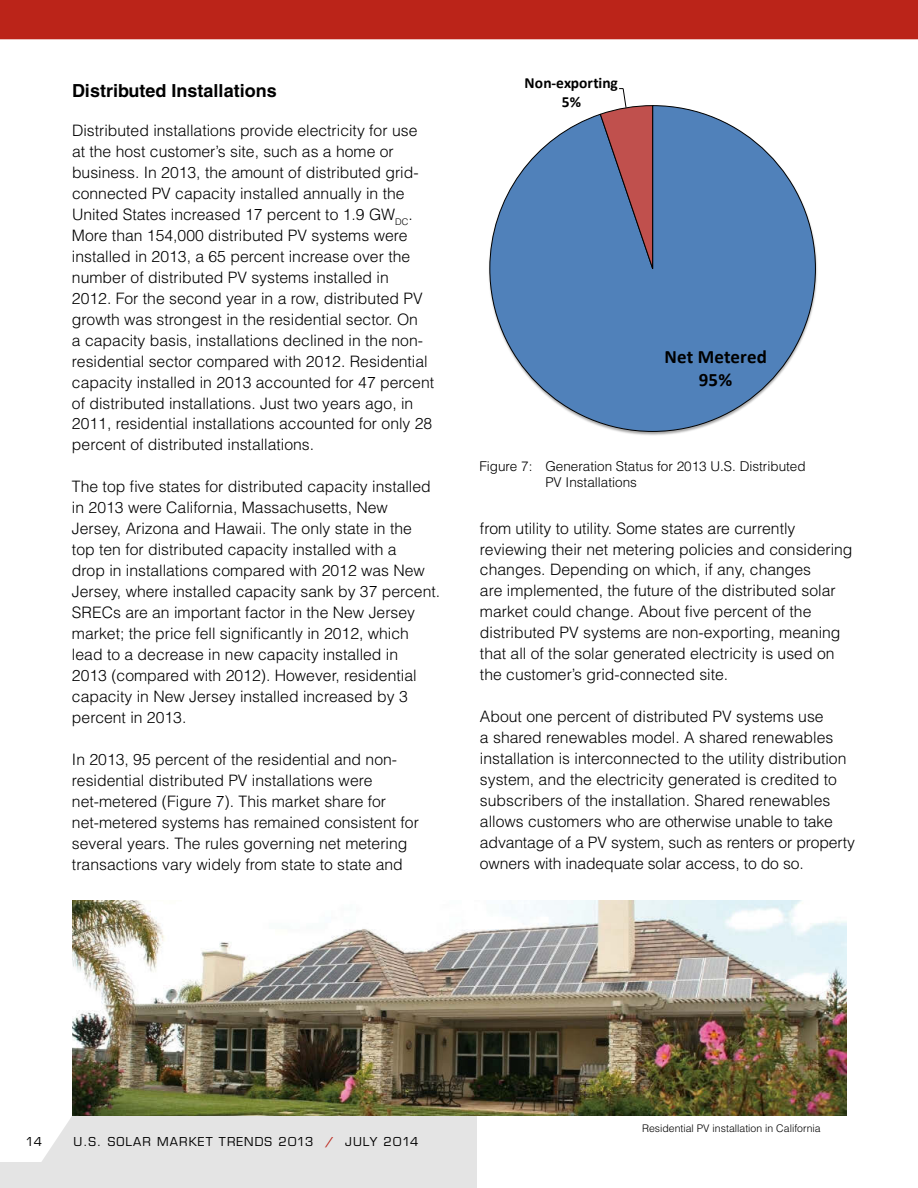
<style>
.page{position:relative;width:918px;height:1188px;background:#fff}
.page>*{position:absolute;margin:0;border:0;box-sizing:border-box;transform-origin:0 0}
.t1{font:700 18.9px/23px "Calibri";letter-spacing:.01em;color:#000;text-align:center}
.A_subhead_2{font:700 18px "Helvetica";color:#000}
.A_bt_1{font:300 15.75px/21px "Helvetica";color:#000}
.t2{font:700 15.45px/18.9px "Calibri";letter-spacing:.01em;color:#000;text-align:center}
.acaption{font:300 13.5px/16.2px "Helvetica";color:#000}
.t3{font:12px "Eurostile";letter-spacing:.09em;color:#000}
.a_photo_caption{font:300 10.5px "Helvetica";color:#000}
.s1{color:#bb2419}
</style>
<div class="page">
<div style="left:0;top:1116px;width:477px;height:72px;background:#e4e4e4"></div>
<svg style="left:0;top:1116px;width:72px;height:46px"></svg>
<div style="left:0;top:0;width:918px;height:39px;background:#bb2419"></div>
<svg style="left:489px;top:88px;width:328px;height:348px"></svg>
<img style="left:72px;top:900px;width:774px;height:216px">
<p class="A_subhead_2" style="left:72px;top:79px;width:206px">Distributed Installations</p>
<p class="A_bt_1" style="left:72px;top:119px;width:364px">Distributed installations provide electricity for use at the host customer’s site, such as a home or business. In 2013, the amount of distributed grid&shy;connected PV capacity installed annually in the United States increased 17 percent to 1.9 GW<sub>DC</sub>.<br>More than 154,000 distributed PV systems were installed in 2013, a 65 percent increase over the number of distributed PV systems installed in<br>2012. For the second year in a row, distributed PV growth was strongest in the residential sector. On<br>a capacity basis, installations declined in the non&shy;residential sector compared with 2012. Residential capacity installed in 2013 accounted for 47 percent of distributed installations. Just two years ago, in 2011, residential installations accounted for only 28 percent of distributed installations.</p>
<p class="A_bt_1" style="left:72px;top:476px;width:370px">The top five states for distributed capacity installed in 2013 were California, Massachusetts, New Jersey, Arizona and Hawaii. The only state in the<br>top ten for distributed capacity installed with a<br>drop in installations compared with 2012 was New Jersey, where installed capacity sank by 37 percent.<br>SRECs are an important factor in the New Jersey market; the price fell significantly in 2012, which lead to a decrease in new capacity installed in<br>2013 (compared with 2012). However, residential capacity in New Jersey installed increased by 3 percent in 2013.</p>
<p class="A_bt_1" style="left:72px;top:749px;width:348px">In 2013, 95 percent of the residential and non&shy;residential distributed PV installations were net-metered (Figure 7). This market share for net-metered systems has remained consistent for several years. The rules governing net metering transactions vary widely from state to state and</p>
<p class="t2" style="left:525px;top:73px;width:95px">Non-exporting<br>5%</p>
<p class="t1" style="left:664px;top:344px;width:104px">Net Metered<br>95%</p>
<p class="acaption" style="left:545px;top:458px;width:262px;text-indent:-66px">Figure 7: Generation Status for 2013 U.S. Distributed<br>PV Installations</p>
<p class="A_bt_1" style="left:480px;top:517px;width:374px">from utility to utility. Some states are currently reviewing their net metering policies and considering changes. Depending on which, if any, changes<br>are implemented, the future of the distributed solar market could change. About five percent of the distributed PV systems are non-exporting, meaning that all of the solar generated electricity is used on the customer’s grid-connected site.</p>
<p class="A_bt_1" style="left:480px;top:706px;width:376px">About one percent of distributed PV systems use<br>a shared renewables model. A shared renewables installation is interconnected to the utility distribution system, and the electricity generated is credited to subscribers of the installation. Shared renewables allows customers who are otherwise unable to take advantage of a PV system, such as renters or property owners with inadequate solar access, to do so.</p>
<p class="t3" style="left:26px;top:1135px;width:18px">14</p>
<p class="t3" style="left:74px;top:1135px;width:346px">U.S. SOLAR MARKET TRENDS 2013 <span class="s1">/</span> JULY 2014</p>
<p class="a_photo_caption" style="left:642px;top:1121px;width:180px">Residential PV installation in California</p>
</div>
